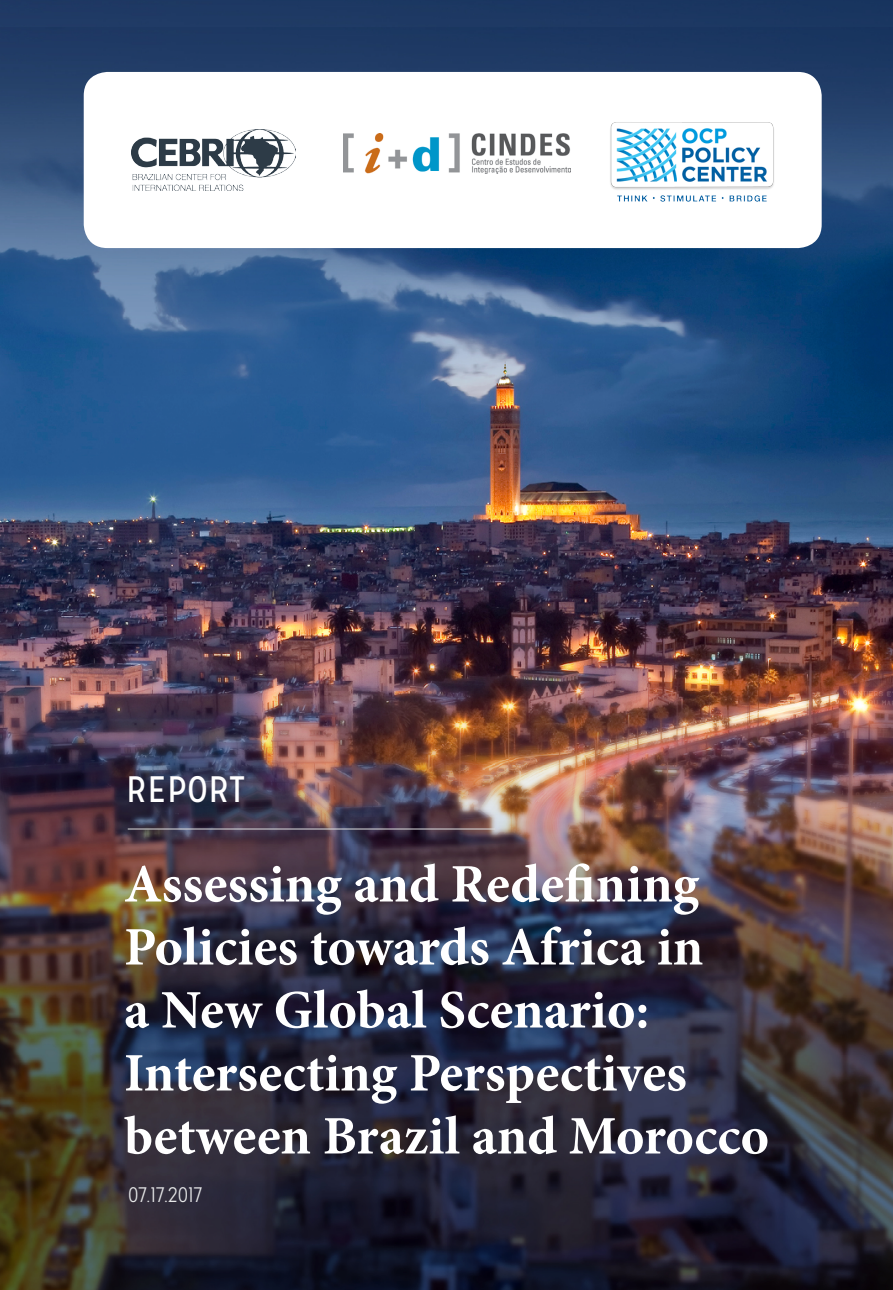
<style>
.page{position:relative;width:893px;height:1290px;background:#fff}
.page>*{position:absolute;margin:0;border:0;box-sizing:border-box;transform-origin:0 0}
.t1{font:700 54.25px/63px "Minion Pro";color:#fff}
.t2{font:36.75px "Mission Gothic";letter-spacing:.03em;color:#fff}
.t3{font:300 21px "Mission Gothic";color:#e6e7e8}
</style>
<div class="page">
<div style="left:0;top:0;width:893px;height:27px;background:#1d3863"></div>
<img style="left:0;top:27px;width:893px;height:1263px">
<hr style="left:128px;top:828px;width:367px;height:1px;background:#dcddde">
<div style="left:84px;top:72px;width:738px;height:176px;background:#fff;border-radius:24px"></div>
<img style="left:343px;top:133px;width:227px;height:40px">
<img style="left:610px;top:122px;width:164px;height:80px">
<img style="left:132px;top:129px;width:164px;height:62px">
<p class="t2" style="left:126px;top:767px;width:120px">REPORT</p>
<p class="t1" style="left:124px;top:852px;width:646px">Assessing and Redefining<br>Policies towards Africa in<br>a New Global Scenario:<br>Intersecting Perspectives between Brazil and Morocco</p>
<p class="t3" style="left:128px;top:1182px;width:75px">07.17.2017</p>
</div>
